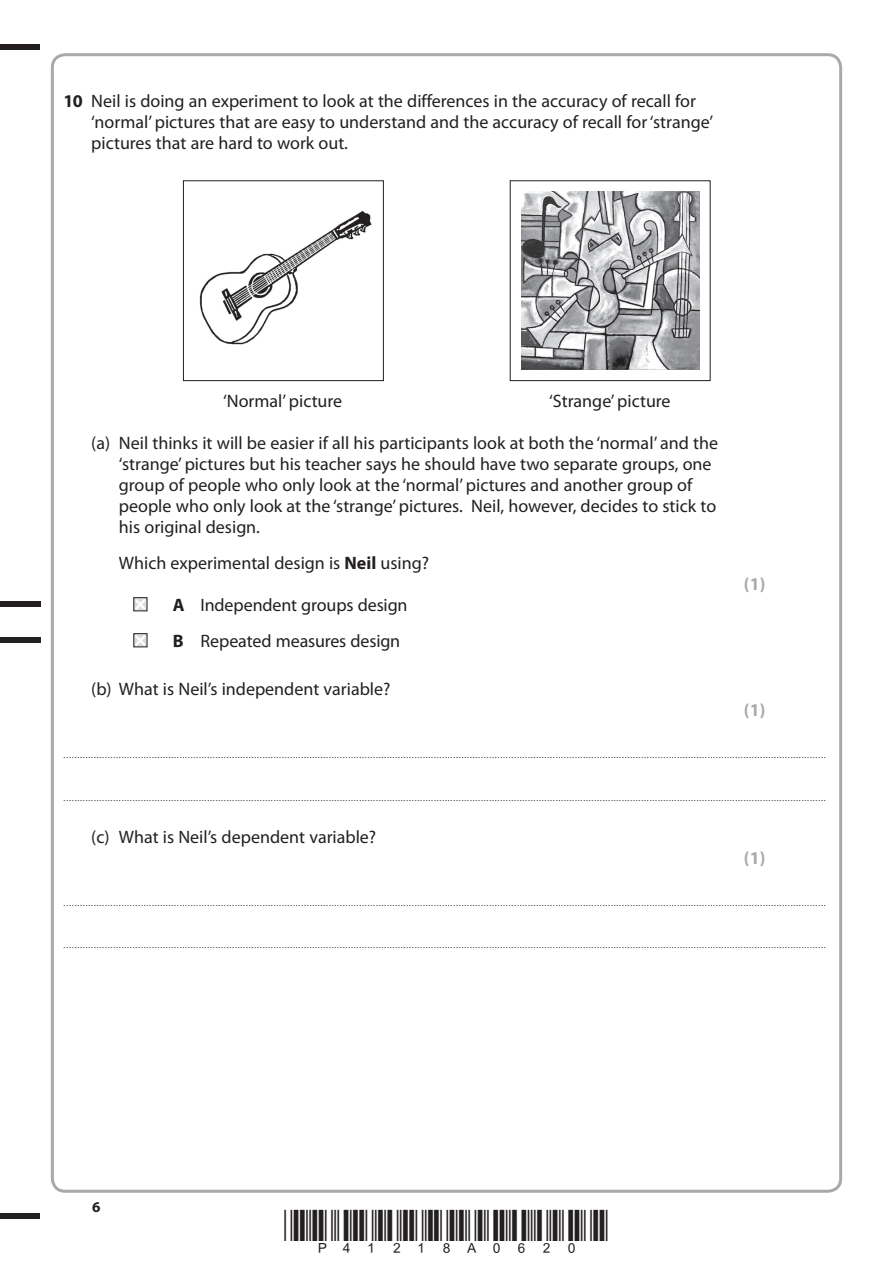
<style>
.page{position:relative;width:893px;height:1263px;background:#fff}
.page>*{position:absolute;margin:0;border:0;box-sizing:border-box;transform-origin:0 0}
.t1{font:18px/21px "Myriad Pro";color:#231f20}
.t2{font:700 18px "Myriad Pro";color:#a8a9ad}
.t3{font:700 15px "Myriad Pro";color:#231f20}
.t4{font:9px "Myriad Pro";color:#231f20}
.s1{font-weight:700}
</style>
<div class="page">
<div style="left:0;top:44px;width:40px;height:5px;background:#231f20"></div>
<div style="left:0;top:1214px;width:40px;height:5px;background:#231f20"></div>
<img style="left:199px;top:211px;width:173px;height:134px">
<div style="left:183px;top:180px;width:201px;height:201px;border:1px solid #231f20"></div>
<img style="left:521px;top:192px;width:178px;height:178px">
<svg style="left:133px;top:597px;width:15px;height:15px"></svg>
<svg style="left:133px;top:633px;width:15px;height:15px"></svg>
<div style="left:0;top:601px;width:40px;height:6px;background:#231f20"></div>
<div style="left:0;top:637px;width:40px;height:6px;background:#231f20"></div>
<h1 class="t1" style="left:91px;top:92px;width:623px;text-indent:-28px"><span class="s1">10</span> Neil is doing an experiment to look at the differences in the accuracy of recall for ‘normal’ pictures that are easy to understand and the accuracy of recall for ‘strange’ pictures that are hard to work out.</h1>
<h1 class="t1" style="left:223px;top:392px;width:121px">‘Normal’ picture</h1>
<h1 class="t1" style="left:549px;top:392px;width:123px">‘Strange’ picture</h1>
<p class="t1" style="left:119px;top:434px;width:600px;text-indent:-28px">(a) Neil thinks it will be easier if all his participants look at both the ‘normal’ and the ‘strange’ pictures but his teacher says he should have two separate groups, one group of people who only look at the ‘normal’ pictures and another group of people who only look at the ‘strange’ pictures. Neil, however, decides to stick to his original design.</p>
<h1 class="t1" style="left:119px;top:554px;width:312px">Which experimental design is <span class="s1">Neil</span> using?</h1>
<h1 class="t1" style="left:173px;top:588px;width:236px;line-height:36px"><span class="s1">A</span> Independent groups design<br><span class="s1">B</span> Repeated measures design</h1>
<h1 class="t1" style="left:91px;top:680px;width:301px">(b) What is Neil’s independent variable?</h1>
<h1 class="t2" style="left:744px;top:577px;width:23px">(1)</h1>
<h1 class="t2" style="left:744px;top:703px;width:23px">(1)</h1>
<p class="t4" style="left:64px;top:752px;width:763px">....................................................................................................................................................................................................................................................................................</p>
<p class="t4" style="left:64px;top:794px;width:763px">....................................................................................................................................................................................................................................................................................</p>
<h1 class="t1" style="left:91px;top:827px;width:286px">(c) What is Neil’s dependent variable?</h1>
<h1 class="t2" style="left:744px;top:851px;width:23px">(1)</h1>
<p class="t4" style="left:64px;top:899px;width:763px">....................................................................................................................................................................................................................................................................................</p>
<p class="t4" style="left:64px;top:942px;width:763px">....................................................................................................................................................................................................................................................................................</p>
<h2 class="t3" style="left:92px;top:1201px;width:10px">6</h2>
</div>
